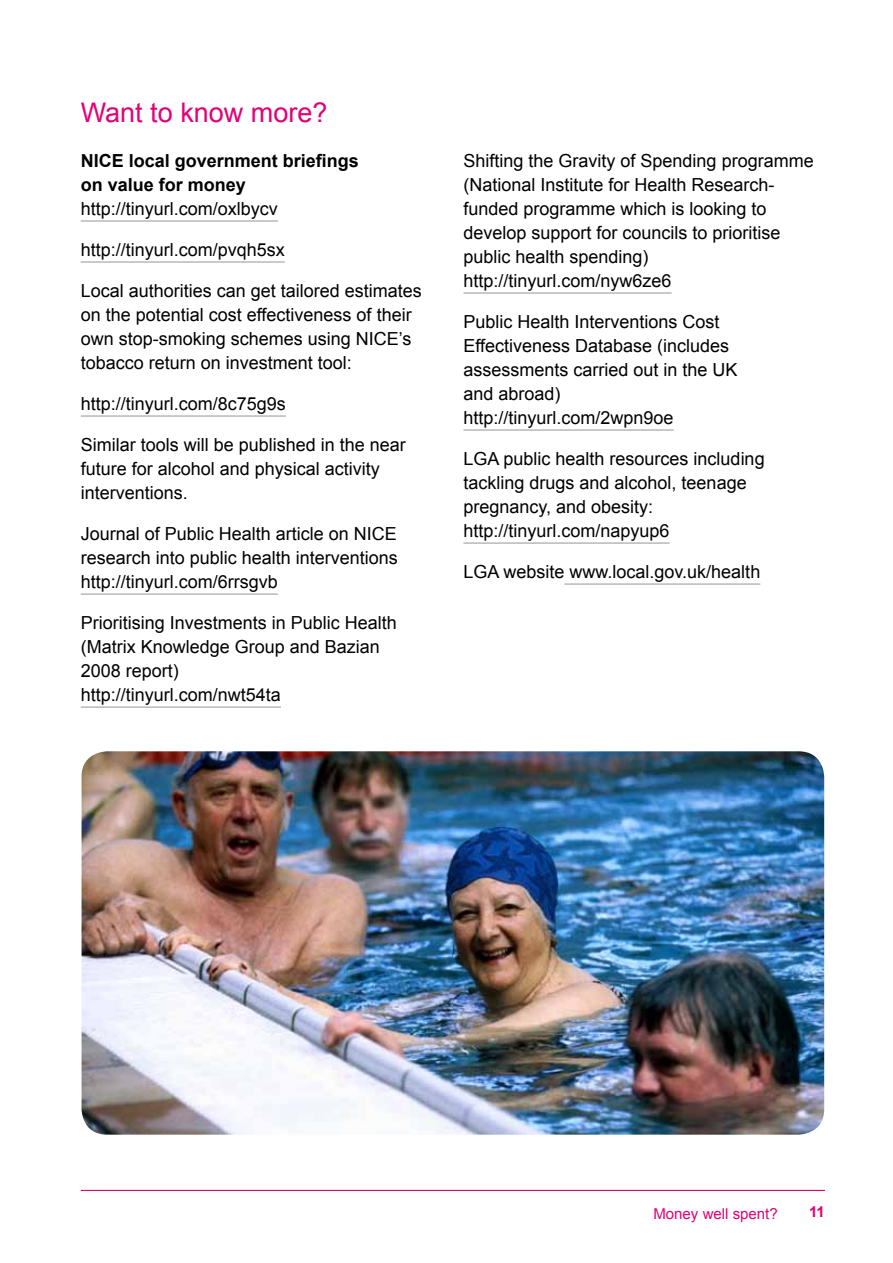
<style>
.page{position:relative;width:893px;height:1263px;background:#fff}
.page>*{position:absolute;margin:0;border:0;box-sizing:border-box;transform-origin:0 0}
.t1{font:27px "Arial";color:#e20076}
.t2{font:18px/24px "Arial";color:#000}
.t3{font:700 18px/24px "Arial";color:#000}
.t4{font:15px "Arial";color:#e20076}
.t5{font:700 15px "Arial";color:#e20076}
.s1{font-weight:400}
</style>
<div class="page">
<hr style="left:81px;top:1190px;width:744px;height:1px;background:#e20076">
<hr style="left:81px;top:221px;width:197px;height:1px;background:#939598">
<hr style="left:81px;top:262px;width:204px;height:1px;background:#939598">
<hr style="left:81px;top:416px;width:205px;height:1px;background:#939598">
<hr style="left:81px;top:594px;width:197px;height:1px;background:#939598">
<hr style="left:81px;top:707px;width:200px;height:1px;background:#939598">
<hr style="left:463px;top:293px;width:209px;height:1px;background:#939598">
<hr style="left:463px;top:430px;width:211px;height:1px;background:#939598">
<hr style="left:463px;top:543px;width:207px;height:1px;background:#939598">
<hr style="left:565px;top:584px;width:195px;height:1px;background:#939598">
<img style="left:82px;top:751px;width:742px;height:384px">
<p class="t1" style="left:81px;top:95px;width:248px">Want to know more?</p>
<p class="t3" style="left:81px;top:149px;width:280px">NICE local government briefings on value for money <span class="s1">http://tinyurl.com/oxlbycv</span></p>
<p class="t2" style="left:81px;top:238px;width:206px">http://tinyurl.com/pvqh5sx</p>
<p class="t2" style="left:81px;top:279px;width:343px">Local authorities can get tailored estimates on the potential cost effectiveness of their own stop-smoking schemes using NICE’s tobacco return on investment tool:</p>
<p class="t2" style="left:81px;top:392px;width:207px">http://tinyurl.com/8c75g9s</p>
<p class="t2" style="left:81px;top:433px;width:327px">Similar tools will be published in the near future for alcohol and physical activity interventions.</p>
<p class="t2" style="left:81px;top:522px;width:319px;text-align:justify">Journal of Public Health article on NICE research into public health interventions http://tinyurl.com/6rrsgvb</p>
<p class="t2" style="left:81px;top:611px;width:318px">Prioritising Investments in Public Health (Matrix Knowledge Group and Bazian<br>2008 report)<br>http://tinyurl.com/nwt54ta</p>
<p class="t2" style="left:463px;top:149px;width:352px">Shifting the Gravity of Spending programme (National Institute for Health Research&shy;funded programme which is looking to develop support for councils to prioritise public health spending) http://tinyurl.com/nyw6ze6</p>
<p class="t2" style="left:463px;top:310px;width:276px">Public Health Interventions Cost<br>Effectiveness Database (includes assessments carried out in the UK and abroad) http://tinyurl.com/2wpn9oe</p>
<p class="t2" style="left:463px;top:447px;width:303px">LGA public health resources including tackling drugs and alcohol, teenage pregnancy, and obesity: http://tinyurl.com/napyup6</p>
<p class="t2" style="left:463px;top:560px;width:298px">LGA website www.local.gov.uk/health</p>
<p class="t4" style="left:653px;top:1203px;width:126px">Money well spent?</p>
<p class="t5" style="left:809px;top:1202px;width:17px">11</p>
</div>
